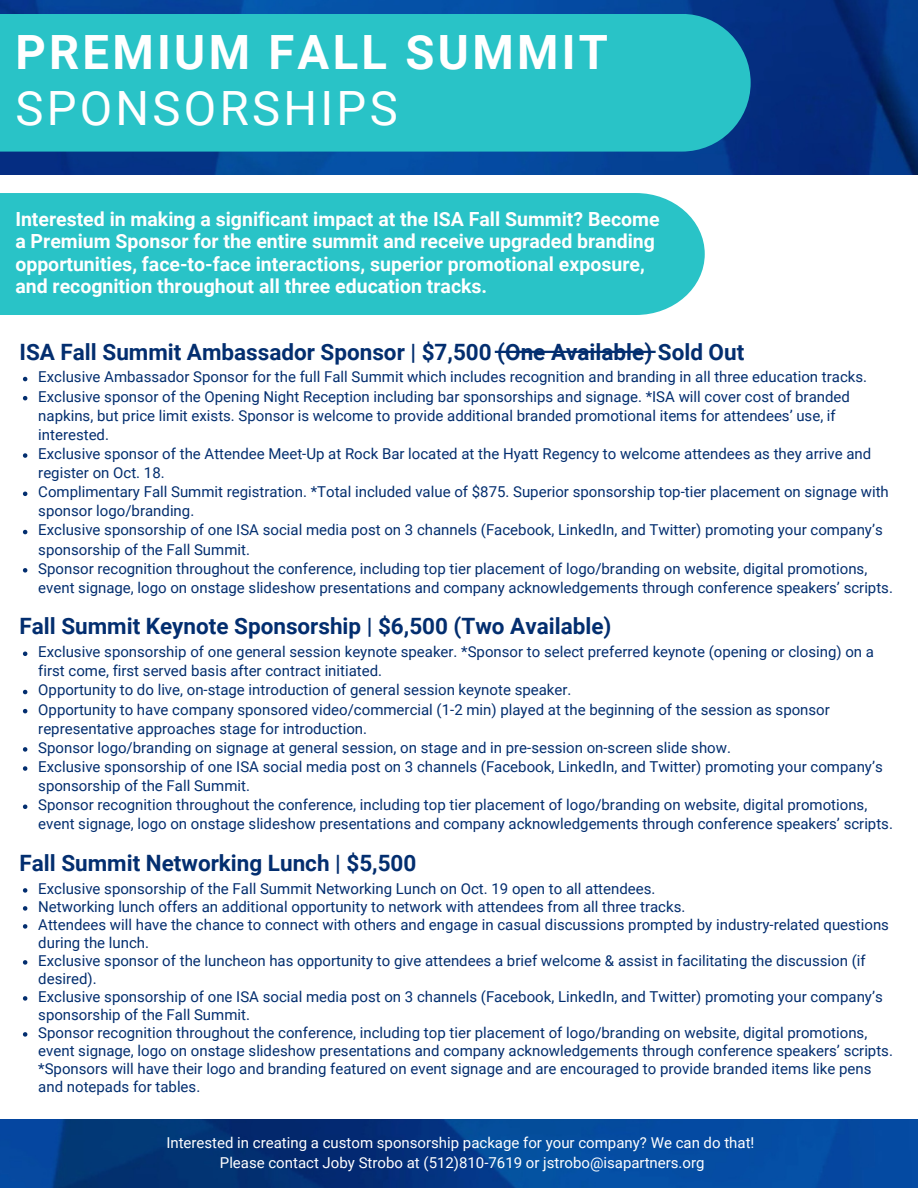
<style>
.page{position:relative;width:918px;height:1188px;background:#fff}
.page>*{position:absolute;margin:0;border:0;box-sizing:border-box;transform-origin:0 0}
.t1{font:700 47.25px "Roboto";letter-spacing:.07em;color:#fff}
.t2{font:47.25px "Roboto";letter-spacing:.07em;color:#fff}
.t3{font:700 22.5px "Roboto";color:#032e6f}
.t4{font:700 19.5px/22.5px "Roboto";color:#fff}
.t5{font:15px/19.2px "Roboto";color:#032e6f}
.t6{font:15px "Roboto";color:#fff}
</style>
<div class="page">
<img style="left:0;top:0;width:918px;height:1188px">
<div style="left:0;top:175px;width:918px;height:944px;background:#fff"></div>
<div style="left:0;top:193px;width:705px;height:122px;background:#29c3c7"></div>
<div style="left:0;top:14px;width:751px;height:138px;background:#29c3c7"></div>
<svg style="left:23px;top:377px;width:4px;height:4px"></svg>
<svg style="left:23px;top:396px;width:4px;height:4px"></svg>
<svg style="left:23px;top:453px;width:4px;height:5px"></svg>
<svg style="left:23px;top:492px;width:4px;height:4px"></svg>
<svg style="left:23px;top:530px;width:4px;height:4px"></svg>
<svg style="left:23px;top:568px;width:4px;height:5px"></svg>
<svg style="left:23px;top:652px;width:4px;height:4px"></svg>
<svg style="left:23px;top:690px;width:4px;height:4px"></svg>
<svg style="left:23px;top:709px;width:4px;height:4px"></svg>
<svg style="left:23px;top:747px;width:4px;height:5px"></svg>
<svg style="left:23px;top:766px;width:4px;height:5px"></svg>
<svg style="left:23px;top:805px;width:4px;height:4px"></svg>
<svg style="left:23px;top:888px;width:4px;height:5px"></svg>
<svg style="left:23px;top:906px;width:4px;height:5px"></svg>
<svg style="left:23px;top:924px;width:4px;height:5px"></svg>
<svg style="left:23px;top:960px;width:4px;height:5px"></svg>
<svg style="left:23px;top:996px;width:4px;height:5px"></svg>
<svg style="left:23px;top:1032px;width:4px;height:5px"></svg>
<hr style="left:495px;top:351px;width:161px;height:2px;background:#032e6f">
<p class="t1" style="left:15px;top:25px;width:594px">PREMIUM FALL SUMMIT</p>
<p class="t2" style="left:15px;top:82px;width:384px">SPONSORSHIPS</p>
<p class="t4" style="left:15px;top:208px;width:646px">Interested in making a significant impact at the ISA Fall Summit? Become a Premium Sponsor for the entire summit and receive upgraded branding opportunities, face-to-face interactions, superior promotional exposure, and recognition throughout all three education tracks.</p>
<p class="t3" style="left:20px;top:339px;width:726px">ISA Fall Summit Ambassador Sponsor | $7,500 (One Available) Sold Out</p>
<p class="t5" style="left:38px;top:368px;width:830px">Exclusive Ambassador Sponsor for the full Fall Summit which includes recognition and branding in all three education tracks.</p>
<p class="t5" style="left:38px;top:387px;width:813px">Exclusive sponsor of the Opening Night Reception including bar sponsorships and signage. *ISA will cover cost of branded napkins, but price limit exists. Sponsor is welcome to provide additional branded promotional items for attendees’ use, if interested.</p>
<p class="t5" style="left:38px;top:444px;width:835px">Exclusive sponsor of the Attendee Meet-Up at Rock Bar located at the Hyatt Regency to welcome attendees as they arrive and register on Oct. 18.</p>
<p class="t5" style="left:38px;top:482px;width:852px">Complimentary Fall Summit registration. *Total included value of $875. Superior sponsorship top-tier placement on signage with sponsor logo/branding.</p>
<p class="t5" style="left:38px;top:521px;width:846px">Exclusive sponsorship of one ISA social media post on 3 channels (Facebook, LinkedIn, and Twitter) promoting your company’s sponsorship of the Fall Summit.</p>
<p class="t5" style="left:38px;top:559px;width:856px">Sponsor recognition throughout the conference, including top tier placement of logo/branding on website, digital promotions, event signage, logo on onstage slideshow presentations and company acknowledgements through conference speakers’ scripts.</p>
<p class="t3" style="left:20px;top:613px;width:593px">Fall Summit Keynote Sponsorship | $6,500 (Two Available)</p>
<p class="t5" style="left:38px;top:642px;width:837px">Exclusive sponsorship of one general session keynote speaker. *Sponsor to select preferred keynote (opening or closing) on a first come, first served basis after contract initiated.</p>
<p class="t5" style="left:38px;top:681px;width:535px">Opportunity to do live, on-stage introduction of general session keynote speaker.</p>
<p class="t5" style="left:38px;top:700px;width:793px">Opportunity to have company sponsored video/commercial (1-2 min) played at the beginning of the session as sponsor representative approaches stage for introduction.</p>
<p class="t5" style="left:38px;top:738px;width:694px">Sponsor logo/branding on signage at general session, on stage and in pre-session on-screen slide show.</p>
<p class="t5" style="left:38px;top:757px;width:846px">Exclusive sponsorship of one ISA social media post on 3 channels (Facebook, LinkedIn, and Twitter) promoting your company’s sponsorship of the Fall Summit.</p>
<p class="t5" style="left:38px;top:795px;width:856px">Sponsor recognition throughout the conference, including top tier placement of logo/branding on website, digital promotions, event signage, logo on onstage slideshow presentations and company acknowledgements through conference speakers’ scripts.</p>
<p class="t3" style="left:20px;top:850px;width:398px">Fall Summit Networking Lunch | $5,500</p>
<p class="t5" style="left:38px;top:879px;width:619px">Exclusive sponsorship of the Fall Summit Networking Lunch on Oct. 19 open to all attendees.</p>
<p class="t5" style="left:38px;top:897px;width:649px">Networking lunch offers an additional opportunity to network with attendees from all three tracks.</p>
<p class="t5" style="left:38px;top:916px;width:852px;line-height:18px">Attendees will have the chance to connect with others and engage in casual discussions prompted by industry-related questions during the lunch.</p>
<p class="t5" style="left:38px;top:952px;width:829px;line-height:18px">Exclusive sponsor of the luncheon has opportunity to give attendees a brief welcome &amp; assist in facilitating the discussion (if desired).</p>
<p class="t5" style="left:38px;top:988px;width:846px;line-height:18px">Exclusive sponsorship of one ISA social media post on 3 channels (Facebook, LinkedIn, and Twitter) promoting your company’s sponsorship of the Fall Summit.</p>
<p class="t5" style="left:38px;top:1024px;width:856px;line-height:18px">Sponsor recognition throughout the conference, including top tier placement of logo/branding on website, digital promotions, event signage, logo on onstage slideshow presentations and company acknowledgements through conference speakers’ scripts. *Sponsors will have their logo and branding featured on event signage and are encouraged to provide branded items like pens and notepads for tables.</p>
<p class="t6" style="left:166px;top:1134px;width:590px">Interested in creating a custom sponsorship package for your company? We can do that!</p>
<p class="t6" style="left:220px;top:1154px;width:486px">Please contact Joby Strobo at (512)810-7619 or jstrobo@isapartners.org</p>
</div>
